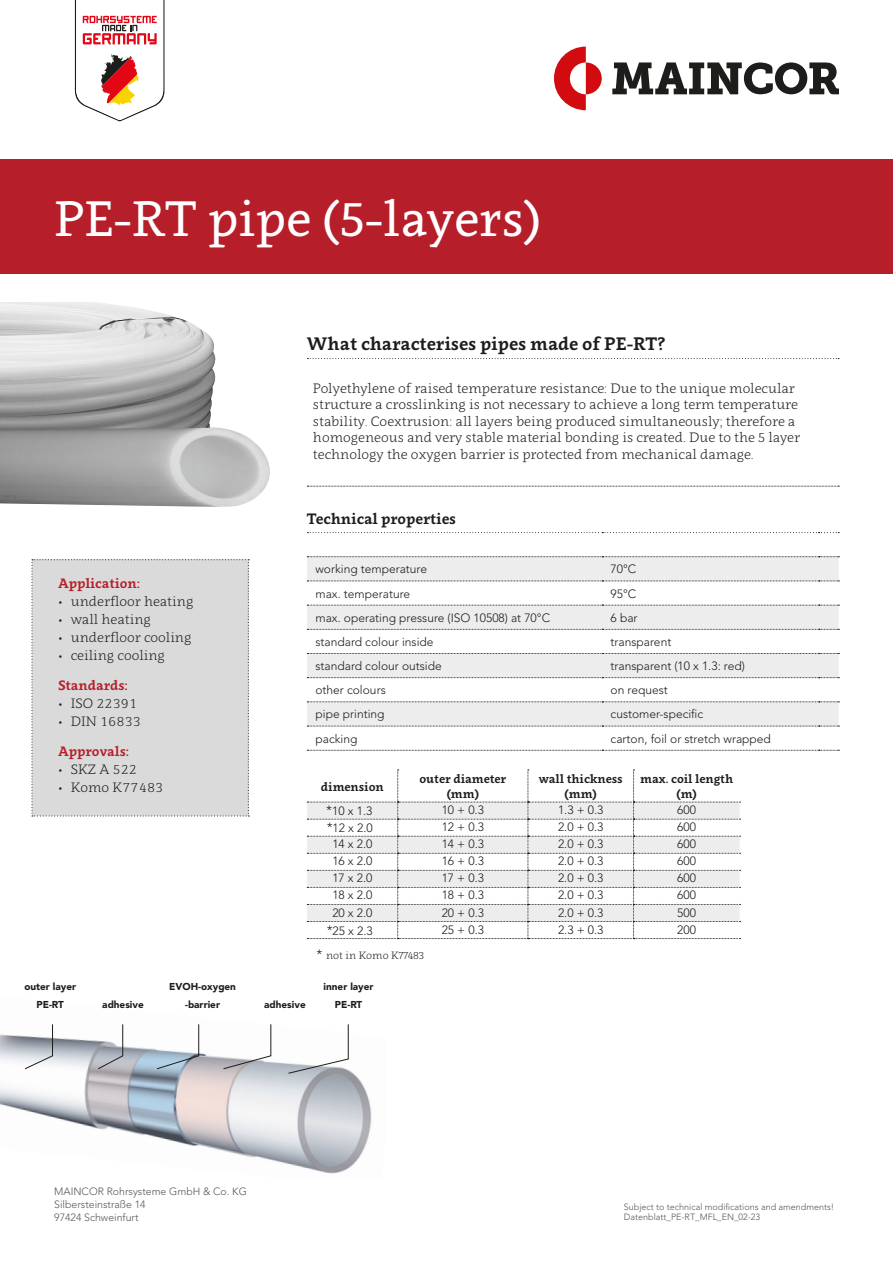
<style>
.page{position:relative;width:893px;height:1263px;background:#fff}
.page>*{position:absolute;margin:0;border:0;box-sizing:border-box;transform-origin:0 0}
.t1{font:49.5px "Clavo";color:#fff}
.t2{font:700 18px "Clavo";color:#1d1d1b}
.t3{font:700 15px "Clavo";color:#1d1d1b}
.t4{font:300 13.5px/16.5px "Clavo";color:#1d1d1b}
.t5{font:700 13.5px "Clavo";color:#b61f2a}
.t6{font:300 12px "Avenir LT Std";color:#1d1d1b}
.t7{font:700 12px/14.4px "Clavo";color:#1d1d1b;text-align:center}
.t8{font:300 10.5px/12.6px "Avenir LT Std";color:#575756}
.t9{font:300 10.5px "Clavo";color:#1d1d1b}
.t10{font:900 9.9px/18px "Avenir LT Std";color:#1d1d1b;text-align:center}
.t11{font:300 9px/10.8px "Avenir LT Std";color:#575756}
.s1{font-size:13.5px}
.s2{font-family:"Avenir LT Std";font-size:13.5px}
</style>
<div class="page">
<svg style="left:75px;top:0;width:89px;height:121px"></svg>
<svg style="left:554px;top:47px;width:48px;height:63px"></svg>
<svg style="left:612px;top:62px;width:227px;height:32px"></svg>
<svg style="left:307px;top:358px;width:532px;height:1px"></svg>
<svg style="left:307px;top:486px;width:532px;height:1px"></svg>
<div style="left:0;top:159px;width:893px;height:115px;background:#b61f2a"></div>
<img style="left:0;top:302px;width:215px;height:125px">
<img style="left:0;top:427px;width:270px;height:80px">
<svg style="left:307px;top:557px;width:532px;height:169px;fill:#ededed"></svg>
<svg style="left:307px;top:750px;width:532px;height:1px"></svg>
<svg style="left:307px;top:532px;width:532px;height:1px"></svg>
<svg style="left:307px;top:556px;width:532px;height:1px"></svg>
<svg style="left:307px;top:581px;width:532px;height:1px"></svg>
<svg style="left:307px;top:605px;width:532px;height:1px"></svg>
<svg style="left:307px;top:629px;width:532px;height:1px"></svg>
<svg style="left:307px;top:653px;width:532px;height:1px"></svg>
<svg style="left:307px;top:677px;width:532px;height:1px"></svg>
<svg style="left:307px;top:702px;width:532px;height:1px"></svg>
<svg style="left:307px;top:726px;width:532px;height:1px"></svg>
<div style="left:32px;top:559px;width:217px;height:257px;background:#dadada"></div>
<svg style="left:307px;top:770px;width:433px;height:169px"></svg>
<img style="left:0;top:1024px;width:372px;height:150px">
<svg style="left:288px;top:1024px;width:61px;height:50px"></svg>
<svg style="left:223px;top:1024px;width:48px;height:45px"></svg>
<svg style="left:156px;top:1024px;width:43px;height:45px"></svg>
<svg style="left:97px;top:1024px;width:26px;height:46px"></svg>
<svg style="left:24px;top:1024px;width:29px;height:46px"></svg>
<h1 class="t1" style="left:54px;top:184px;width:489px">PE-RT pipe (5-layers)</h1>
<h2 class="t2" style="left:307px;top:331px;width:360px">What characterises pipes made of PE-RT?</h2>
<p class="t4" style="left:313px;top:379px;width:489px">Polyethylene of raised temperature resistance: Due to the unique molecular structure a crosslinking is not necessary to achieve a long term temperature stability. Coextrusion: all layers being produced simultaneously; therefore a homogeneous and very stable material bonding is created. Due to the 5 layer technology the oxygen barrier is protected from mechanical damage.</p>
<p class="t3" style="left:307px;top:508px;width:151px">Technical properties</p>
<p class="t6" style="left:315px;top:562px;width:113px">working temperature</p>
<p class="t6" style="left:611px;top:562px;width:27px">70°C</p>
<p class="t6" style="left:315px;top:586px;width:96px">max. temperature</p>
<p class="t6" style="left:611px;top:586px;width:27px">95°C</p>
<p class="t6" style="left:315px;top:611px;width:236px">max. operating pressure (ISO 10508) at 70°C</p>
<p class="t6" style="left:611px;top:611px;width:28px">6 bar</p>
<p class="t6" style="left:315px;top:635px;width:120px">standard colour inside</p>
<p class="t6" style="left:611px;top:635px;width:62px">transparent</p>
<p class="t6" style="left:315px;top:659px;width:128px">standard colour outside</p>
<p class="t6" style="left:611px;top:659px;width:136px">transparent (10 x 1.3: red)</p>
<p class="t6" style="left:315px;top:683px;width:72px">other colours</p>
<p class="t6" style="left:611px;top:683px;width:59px">on request</p>
<p class="t6" style="left:315px;top:707px;width:71px">pipe printing</p>
<p class="t6" style="left:611px;top:707px;width:94px">customer-specific</p>
<p class="t6" style="left:315px;top:731px;width:43px">packing</p>
<p class="t6" style="left:611px;top:731px;width:162px">carton, foil or stretch wrapped</p>
<p class="t5" style="left:58px;top:574px;width:84px">Application:</p>
<p class="t4" style="left:58px;top:593px;width:137px">• underfloor heating</p>
<p class="t4" style="left:58px;top:611px;width:94px">• wall heating</p>
<p class="t4" style="left:58px;top:629px;width:135px">• underfloor cooling</p>
<p class="t4" style="left:58px;top:647px;width:108px">• ceiling cooling</p>
<p class="t5" style="left:58px;top:676px;width:71px">Standards:</p>
<p class="t4" style="left:58px;top:695px;width:81px">• ISO 22391</p>
<p class="t4" style="left:58px;top:713px;width:85px">• DIN 16833</p>
<p class="t5" style="left:58px;top:742px;width:73px">Approvals:</p>
<p class="t4" style="left:58px;top:761px;width:81px">• SKZ A 522</p>
<p class="t4" style="left:58px;top:779px;width:107px">• Komo K77483</p>
<p class="t7" style="left:321px;top:779px;width:64px">dimension</p>
<p class="t7" style="left:419px;top:771px;width:88px">outer diameter (mm)</p>
<p class="t7" style="left:539px;top:771px;width:85px">wall thickness (mm)</p>
<p class="t7" style="left:640px;top:771px;width:94px">max. coil length (m)</p>
<p class="t6" style="left:326px;top:804px;width:48px"><span class="s1">*</span>10 x 1.3</p>
<p class="t6" style="left:442px;top:803px;width:44px">10 + 0.3</p>
<p class="t6" style="left:558px;top:803px;width:47px">1.3 + 0.3</p>
<p class="t6" style="left:677px;top:803px;width:20px">600</p>
<p class="t6" style="left:327px;top:821px;width:48px"><span class="s1">*</span>12 x 2.0</p>
<p class="t6" style="left:442px;top:820px;width:44px">12 + 0.3</p>
<p class="t6" style="left:558px;top:820px;width:47px">2.0 + 0.3</p>
<p class="t6" style="left:677px;top:820px;width:20px">600</p>
<p class="t6" style="left:332px;top:837px;width:42px">14 x 2.0</p>
<p class="t6" style="left:442px;top:837px;width:44px">14 + 0.3</p>
<p class="t6" style="left:558px;top:837px;width:47px">2.0 + 0.3</p>
<p class="t6" style="left:677px;top:837px;width:20px">600</p>
<p class="t6" style="left:332px;top:854px;width:42px">16 x 2.0</p>
<p class="t6" style="left:442px;top:854px;width:44px">16 + 0.3</p>
<p class="t6" style="left:558px;top:854px;width:47px">2.0 + 0.3</p>
<p class="t6" style="left:677px;top:854px;width:20px">600</p>
<p class="t6" style="left:332px;top:871px;width:42px">17 x 2.0</p>
<p class="t6" style="left:442px;top:871px;width:44px">17 + 0.3</p>
<p class="t6" style="left:558px;top:871px;width:47px">2.0 + 0.3</p>
<p class="t6" style="left:677px;top:871px;width:20px">600</p>
<p class="t6" style="left:332px;top:888px;width:42px">18 x 2.0</p>
<p class="t6" style="left:442px;top:888px;width:44px">18 + 0.3</p>
<p class="t6" style="left:558px;top:888px;width:47px">2.0 + 0.3</p>
<p class="t6" style="left:677px;top:888px;width:20px">600</p>
<p class="t6" style="left:332px;top:905px;width:42px">20 x 2.0</p>
<p class="t6" style="left:442px;top:905px;width:44px">20 + 0.3</p>
<p class="t6" style="left:558px;top:905px;width:47px">2.0 + 0.3</p>
<p class="t6" style="left:677px;top:905px;width:20px">500</p>
<p class="t6" style="left:327px;top:923px;width:48px"><span class="s1">*</span>25 x 2.3</p>
<p class="t6" style="left:442px;top:922px;width:44px">25 + 0.3</p>
<p class="t6" style="left:558px;top:922px;width:47px">2.3 + 0.3</p>
<p class="t6" style="left:677px;top:922px;width:20px">200</p>
<p class="t9" style="left:316px;top:948px;width:109px"><span class="s2">*</span> not in Komo K77483</p>
<p class="t10" style="left:24px;top:978px;width:53px">outer layer<br>PE-RT</p>
<p class="t10" style="left:169px;top:978px;width:68px">EVOH-oxygen -barrier</p>
<p class="t10" style="left:102px;top:996px;width:43px">adhesive</p>
<p class="t10" style="left:264px;top:996px;width:43px">adhesive</p>
<p class="t10" style="left:324px;top:978px;width:51px">inner layer<br>PE-RT</p>
<p class="t8" style="left:54px;top:1185px;width:194px">MAINCOR Rohrsysteme GmbH &amp; Co. KG<br>Silbersteinstraße 14<br>97424 Schweinfurt</p>
<p class="t11" style="left:624px;top:1201px;width:212px">Subject to technical modifications and amendments!<br>Datenblatt_PE-RT_MFL_EN_02-23</p>
</div>
